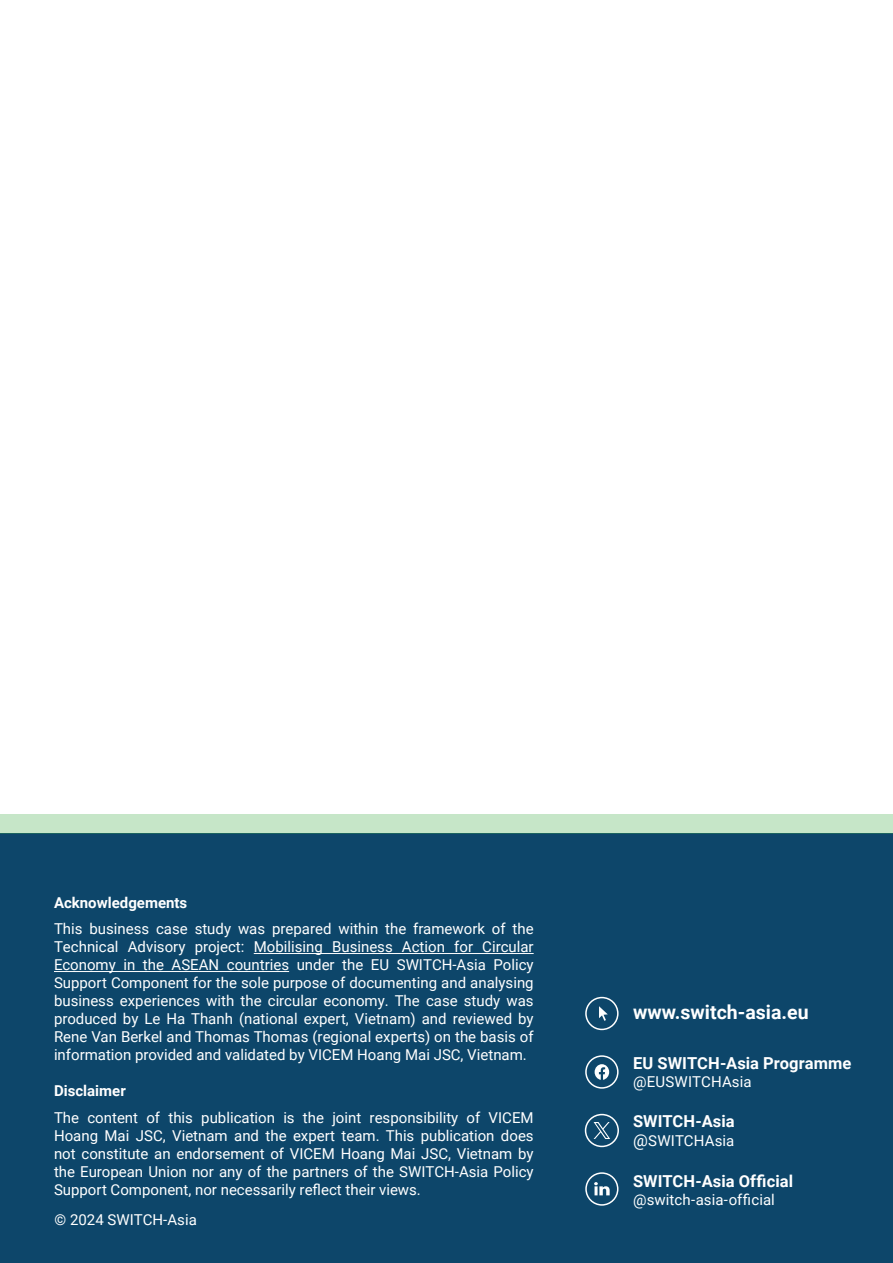
<style>
.page{position:relative;width:893px;height:1263px;background:#fff}
.page>*{position:absolute;margin:0;border:0;box-sizing:border-box;transform-origin:0 0}
.t1{font:700 19.5px "Roboto";color:#fff}
.t2{font:700 16.5px "Roboto";color:#fff}
.t3{font:15px/18px "Roboto";color:#fff;text-align:justify}
.t4{font:700 15px "Roboto";color:#fff}
.s1{font-size:16.5px}
</style>
<div class="page">
<div style="left:0;top:833px;width:893px;height:430px;background:#0d466a"></div>
<hr style="left:254px;top:953px;width:280px;height:1px;background:#fff">
<hr style="left:54px;top:971px;width:235px;height:1px;background:#fff">
<svg style="left:595px;top:1064px;width:14px;height:16px"></svg>
<div style="left:585px;top:1055px;width:34px;height:34px;border:2px solid #fff;border-radius:50%"></div>
<svg style="left:599px;top:1006px;width:9px;height:15px"></svg>
<div style="left:585px;top:997px;width:34px;height:33px;border:2px solid #fff;border-radius:50%"></div>
<div style="left:585px;top:1114px;width:34px;height:33px;border:2px solid #fff;border-radius:50%"></div>
<svg style="left:594px;top:1182px;width:16px;height:13px"></svg>
<div style="left:585px;top:1172px;width:33px;height:34px;border:2px solid #fff;border-radius:50%"></div>
<svg style="left:594px;top:1122px;width:16px;height:17px"></svg>
<div style="left:0;top:814px;width:893px;height:19px;background:#c6e6c8"></div>
<p class="t4" style="left:54px;top:892px;width:135px">Acknowledgements</p>
<p class="t3" style="left:54px;top:919px;width:481px">This business case study was prepared within the framework of the Technical Advisory project: Mobilising Business Action for Circular Economy in the ASEAN countries under the EU SWITCH-Asia Policy Support Component for the sole purpose of documenting and analysing business experiences with the circular economy. The case study was produced by Le Ha Thanh (national expert, Vietnam) and reviewed by Rene Van Berkel and Thomas Thomas (regional experts) on the basis of information provided and validated by VICEM Hoang Mai JSC, Vietnam.</p>
<p class="t4" style="left:54px;top:1080px;width:73px">Disclaimer</p>
<p class="t3" style="left:54px;top:1108px;width:481px">The content of this publication is the joint responsibility of VICEM Hoang Mai JSC, Vietnam and the expert team. This publication does not constitute an endorsement of VICEM Hoang Mai JSC, Vietnam by the European Union nor any of the partners of the SWITCH-Asia Policy Support Component, nor necessarily reflect their views.</p>
<p class="t3" style="left:54px;top:1210px;width:144px">© 2024 SWITCH-Asia</p>
<p class="t1" style="left:633px;top:998px;width:177px">www.switch-asia.eu</p>
<p class="t2" style="left:633px;top:1052px;width:220px">EU SWITCH-Asia Programme</p>
<p class="t3" style="left:633px;top:1072px;width:120px">@EUSWITCHAsia</p>
<p class="t2" style="left:633px;top:1109px;width:103px">SWITCH-Asia</p>
<p class="t3" style="left:633px;top:1131px;width:103px"><span class="s1">@</span>SWITCHAsia</p>
<p class="t2" style="left:633px;top:1170px;width:161px">SWITCH-Asia Official</p>
<p class="t3" style="left:633px;top:1190px;width:143px">@switch-asia-official</p>
</div>
